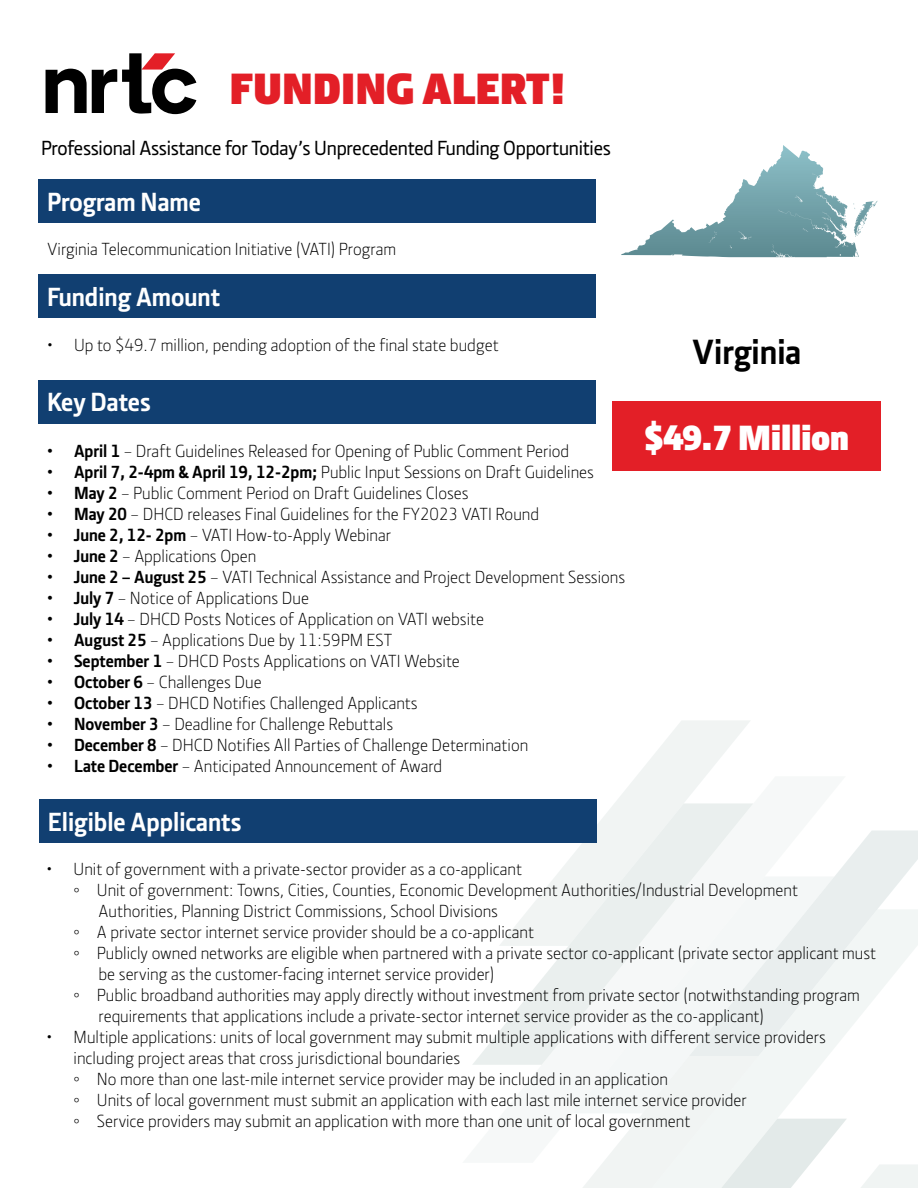
<style>
.page{position:relative;width:918px;height:1188px;background:#fff}
.page>*{position:absolute;margin:0;border:0;box-sizing:border-box;transform-origin:0 0}
.t1{font:900 45px "Section";color:#e31f27}
.t2{font:900 36px "Section";color:#fff}
.t3{font:700 36px "Section";color:#000}
.t4{font:700 27px "Section";color:#fff}
.t5{font:500 21px "Section";letter-spacing:-.01em;color:#000}
.t6{font:300 18px/21px "Section";color:#000}
.s1{font-weight:700}
.s2{font-family:"Tahoma";font-weight:400}
</style>
<div class="page">
<svg style="left:596px;top:721px;width:154px;height:82px"></svg>
<svg style="left:834px;top:830px;width:84px;height:79px;fill:#e9eeee"></svg>
<svg style="left:834px;top:909px;width:84px;height:139px;fill:#f2f6f5"></svg>
<svg style="left:473px;top:803px;width:280px;height:262px;fill:#f1f4f3"></svg>
<svg style="left:505px;top:1056px;width:413px;height:132px"></svg>
<svg style="left:573px;top:876px;width:261px;height:237px;fill:#f4f7f7"></svg>
<svg style="left:46px;top:53px;width:150px;height:61px"></svg>
<svg style="left:855px;top:222px;width:10px;height:15px"></svg>
<svg style="left:872px;top:201px;width:6px;height:6px"></svg>
<svg style="left:621px;top:146px;width:171px;height:112px"></svg>
<svg style="left:853px;top:202px;width:13px;height:9px"></svg>
<div style="left:38px;top:180px;width:557px;height:43px;background:#113f71"></div>
<div style="left:38px;top:275px;width:557px;height:43px;background:#113f71"></div>
<div style="left:38px;top:380px;width:557px;height:43px;background:#113f71"></div>
<div style="left:39px;top:799px;width:557px;height:44px;background:#113f71"></div>
<div style="left:612px;top:402px;width:269px;height:69px;background:#e31f27"></div>
<h1 class="t1" style="left:230px;top:59px;width:339px">FUNDING ALERT!</h1>
<p class="t5" style="left:41px;top:135px;width:571px">Professional Assistance for Today’s Unprecedented Funding Opportunities</p>
<h3 class="t4" style="left:47px;top:185px;width:155px">Program Name</h3>
<p class="t6" style="left:47px;top:239px;width:351px">Virginia Telecommunication Initiative (VATI) Program</p>
<h3 class="t4" style="left:47px;top:280px;width:175px">Funding Amount</h3>
<p class="t6" style="left:47px;top:334px;width:453px">• Up to $49.7 million, pending adoption of the final state budget</p>
<h3 class="t4" style="left:47px;top:386px;width:105px">Key Dates</h3>
<p class="t6" style="left:47px;top:441px;width:524px"><span class="s1">• April 1</span> – Draft Guidelines Released for Opening of Public Comment Period</p>
<p class="t6" style="left:47px;top:462px;width:549px"><span class="s1">• April 7, 2-4pm &amp; April 19, 12-2pm;</span> Public Input Sessions on Draft Guidelines</p>
<p class="t6" style="left:47px;top:483px;width:423px"><span class="s1">• May 2</span> – Public Comment Period on Draft Guidelines Closes</p>
<p class="t6" style="left:47px;top:504px;width:494px"><span class="s1">• May 20</span> – DHCD releases Final Guidelines for the FY2023 VATI Round</p>
<p class="t6" style="left:47px;top:525px;width:346px"><span class="s1">• June 2, 12- 2pm</span> – VATI How-to-Apply Webinar</p>
<p class="t6" style="left:47px;top:546px;width:211px"><span class="s1">• June 2</span> – Applications Open</p>
<p class="t6" style="left:47px;top:567px;width:580px"><span class="s1">• June 2 – August 25</span> – VATI Technical Assistance and Project Development Sessions</p>
<p class="t6" style="left:47px;top:588px;width:263px"><span class="s1">• July 7</span> – Notice of Applications Due</p>
<p class="t6" style="left:47px;top:609px;width:438px"><span class="s1">• July 14</span> – DHCD Posts Notices of Application on VATI website</p>
<p class="t6" style="left:47px;top:630px;width:347px"><span class="s1">• August 25</span> – Applications Due by 11:59PM EST</p>
<p class="t6" style="left:47px;top:651px;width:414px"><span class="s1">• September 1</span> – DHCD Posts Applications on VATI Website</p>
<p class="t6" style="left:47px;top:672px;width:216px"><span class="s1">• October 6</span> – Challenges Due</p>
<p class="t6" style="left:47px;top:693px;width:372px"><span class="s1">• October 13</span> – DHCD Notifies Challenged Applicants</p>
<p class="t6" style="left:47px;top:714px;width:348px"><span class="s1">• November 3</span> – Deadline for Challenge Rebuttals</p>
<p class="t6" style="left:47px;top:735px;width:483px"><span class="s1">• December 8</span> – DHCD Notifies All Parties of Challenge Determination</p>
<p class="t6" style="left:47px;top:756px;width:397px"><span class="s1">• Late December</span> – Anticipated Announcement of Award</p>
<h3 class="t4" style="left:48px;top:805px;width:195px">Eligible Applicants</h3>
<h2 class="t3" style="left:692px;top:329px;width:111px">Virginia</h2>
<h2 class="t2" style="left:645px;top:414px;width:205px">$49.7 Million</h2>
<p class="t6" style="left:47px;top:859px;width:477px">• Unit of government with a private-sector provider as a co-applicant</p>
<p class="t6" style="left:74px;top:880px;width:726px"><span class="s2">◦</span> Unit of government: Towns, Cities, Counties, Economic Development Authorities/Industrial Development</p>
<p class="t6" style="left:99px;top:901px;width:401px">Authorities, Planning District Commissions, School Divisions</p>
<p class="t6" style="left:74px;top:922px;width:462px"><span class="s2">◦</span> A private sector internet service provider should be a co-applicant</p>
<p class="t6" style="left:74px;top:943px;width:804px"><span class="s2">◦</span> Publicly owned networks are eligible when partnered with a private sector co-applicant (private sector applicant must</p>
<p class="t6" style="left:99px;top:964px;width:397px">be serving as the customer-facing internet service provider)</p>
<p class="t6" style="left:74px;top:985px;width:788px"><span class="s2">◦</span> Public broadband authorities may apply directly without investment from private sector (notwithstanding program</p>
<p class="t6" style="left:99px;top:1006px;width:667px">requirements that applications include a private-sector internet service provider as the co-applicant)</p>
<p class="t6" style="left:74px;top:1027px;width:754px;text-indent:-27px">• Multiple applications: units of local government may submit multiple applications with different service providers including project areas that cross jurisdictional boundaries<br><span class="s2">◦</span> No more than one last-mile internet service provider may be included in an application<br><span class="s2">◦</span> Units of local government must submit an application with each last mile internet service provider<br><span class="s2">◦</span> Service providers may submit an application with more than one unit of local government</p>
</div>
